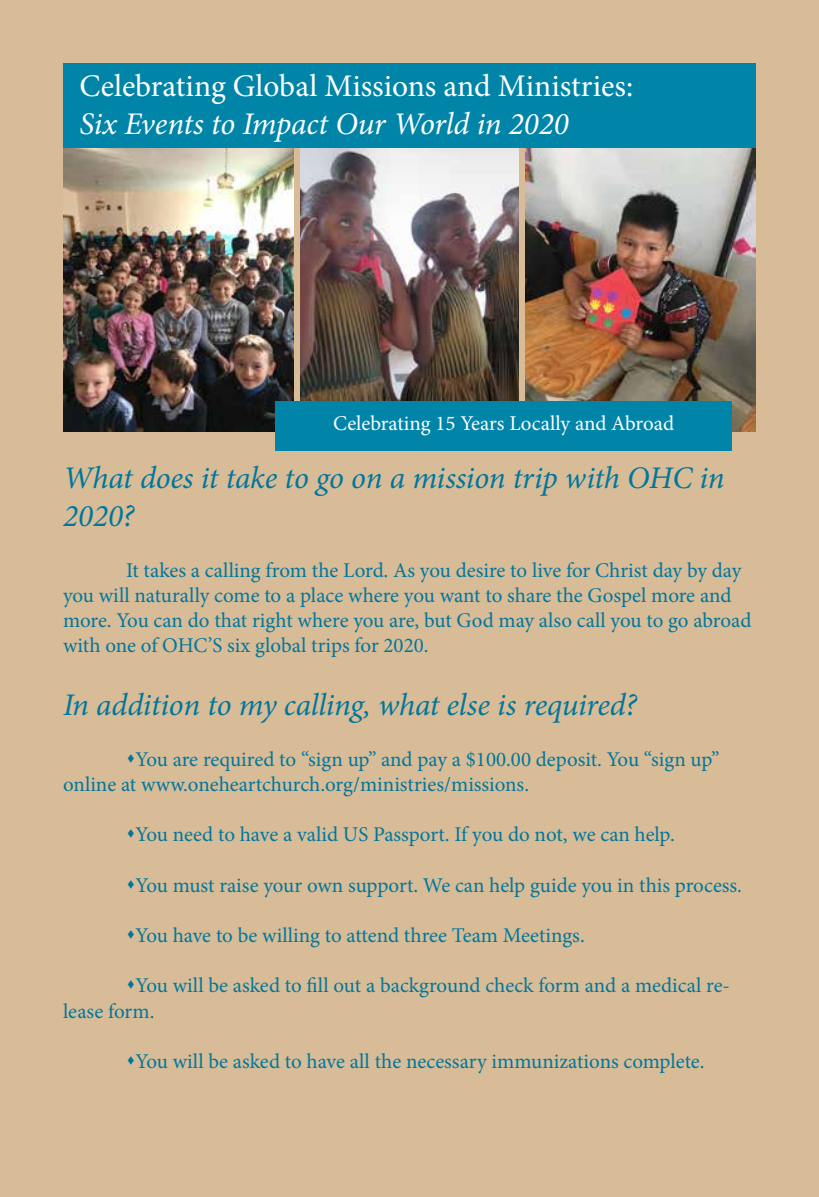
<style>
.page{position:relative;width:819px;height:1197px;background:#d8bc97}
.page>*{position:absolute;margin:0;border:0;box-sizing:border-box;transform-origin:0 0}
.t1{font:italic 31.5px/37.8px "Minion Pro";letter-spacing:-.01em;color:#00769d}
.t2{font:31.5px "Minion Pro";letter-spacing:-.005em;color:#fff}
.t3{font:italic 31.5px "Minion Pro";letter-spacing:-.005em;color:#fff}
.t4{font:21px/25.2px "Minion Pro";letter-spacing:-.005em;color:#00769d}
.t5{font:21px "Minion Pro";color:#fff}
</style>
<div class="page">
<img style="left:300px;top:147px;width:219px;height:254px">
<img style="left:524px;top:147px;width:232px;height:285px">
<img style="left:63px;top:147px;width:231px;height:285px">
<div style="left:63px;top:63px;width:693px;height:84px;background:#0085a9"></div>
<div style="left:276px;top:401px;width:456px;height:50px;background:#0085a9"></div>
<h1 class="t2" style="left:79px;top:65px;width:556px">Celebrating Global Missions and Ministries:</h1>
<h1 class="t3" style="left:79px;top:102px;width:491px">Six Events to Impact Our World in 2020</h1>
<p class="t5" style="left:333px;top:409px;width:343px">Celebrating 15 Years Locally and Abroad</p>
<h1 class="t1" style="left:63px;top:459px;width:663px">What does it take to go on a mission trip with OHC in<br>2020?</h1>
<p class="t4" style="left:63px;top:557px;width:690px;text-indent:63px">It takes a calling from the Lord. As you desire to live for Christ day by day you will naturally come to a place where you want to share the Gospel more and more. You can do that right where you are, but God may also call you to go abroad with one of OHC’S six global trips for 2020.</p>
<h1 class="t1" style="left:63px;top:686px;width:575px">In addition to my calling, what else is required?</h1>
<p class="t4" style="left:63px;top:746px;width:658px;text-indent:63px">▲You are required to “sign up” and pay a $100.00 deposit. You “sign up” online at www.oneheartchurch.org/ministries/missions.</p>
<p class="t4" style="left:126px;top:822px;width:550px">▲You need to have a valid US Passport. If you do not, we can help.</p>
<p class="t4" style="left:126px;top:872px;width:618px">▲You must raise your own support. We can help guide you in this process.</p>
<p class="t4" style="left:126px;top:923px;width:460px">▲You have to be willing to attend three Team Meetings.</p>
<p class="t4" style="left:63px;top:973px;width:669px;text-indent:63px">▲You will be asked to fill out a background check form and a medical re&shy;lease form.</p>
<p class="t4" style="left:126px;top:1049px;width:580px">▲You will be asked to have all the necessary immunizations complete.</p>
</div>
